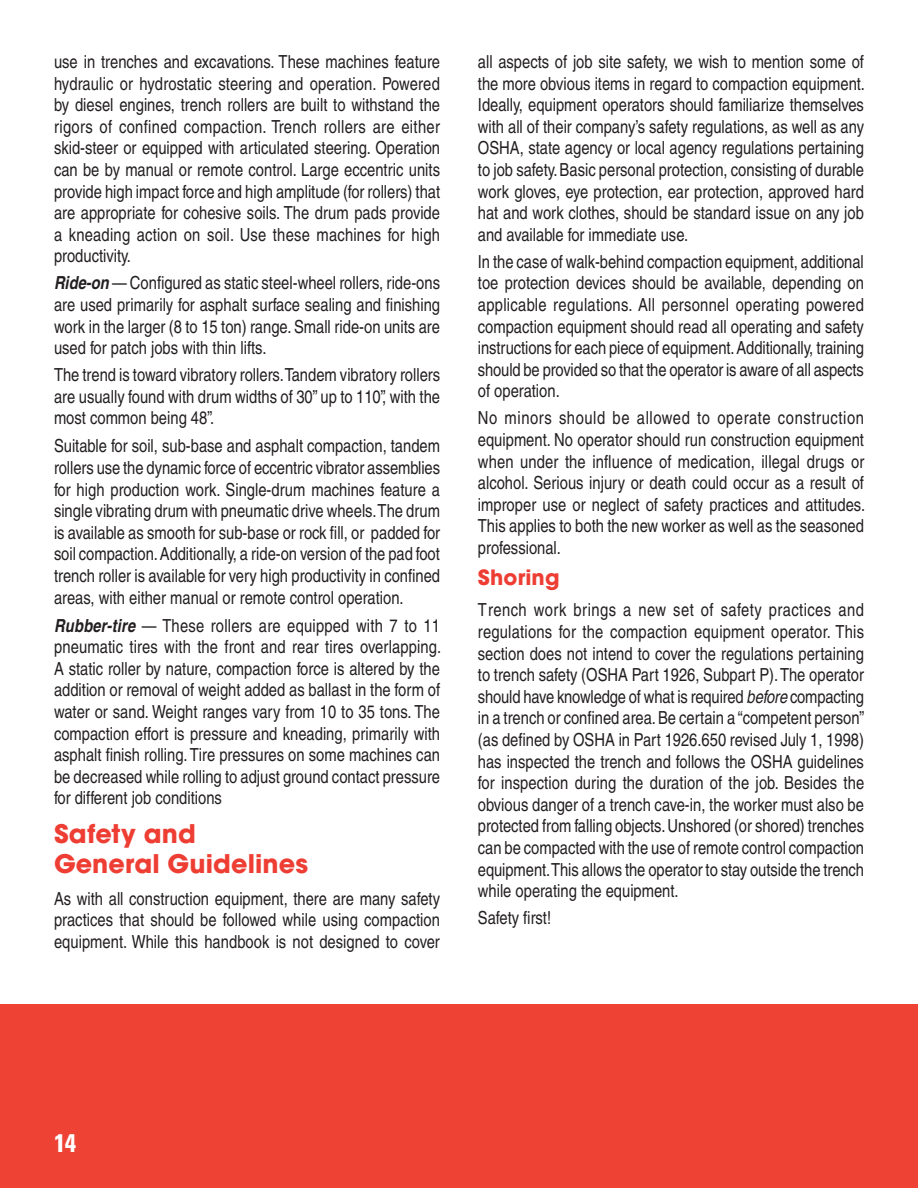
<style>
.page{position:relative;width:918px;height:1188px;background:#fff}
.page>*{position:absolute;margin:0;border:0;box-sizing:border-box;transform-origin:0 0}
.t1{font:700 25.5px/30.6px "ITC Avant Garde Std";letter-spacing:.005em;color:#ee3e34}
.t2{font:700 condensed 25.5px "Univers LT Std";color:#fff}
.t3{font:700 21px "ITC Avant Garde Std";letter-spacing:.005em;color:#ee3e34}
.t4{font:condensed 18px/21.6px "Helvetica";color:#231f20;text-align:justify}
.s1{font-weight:700;font-style:italic}
.s2{font-style:italic}
</style>
<div class="page">
<div style="left:190px;top:1004px;width:728px;height:184px;background:#ee4234"></div>
<div style="left:1px;top:1004px;width:728px;height:184px;background:#ee4234"></div>
<p class="t4" style="left:54px;top:51px;width:388px">use in trenches and excavations. These machines feature hydraulic or hydrostatic steering and operation. Powered by diesel engines, trench rollers are built to withstand the rigors of confined compaction. Trench rollers are either skid-steer or equipped with articulated steering. Operation can be by manual or remote control. Large eccentric units provide high impact force and high amplitude (for rollers) that are appropriate for cohesive soils. The drum pads provide a kneading action on soil. Use these machines for high productivity.</p>
<p class="t4" style="left:54px;top:272px;width:388px"><span class="s1">Ride-on</span> — Configured as static steel-wheel rollers, ride-ons are used primarily for asphalt surface sealing and finishing work in the larger (8 to 15 ton) range. Small ride-on units are used for patch jobs with thin lifts.</p>
<p class="t4" style="left:54px;top:364px;width:388px">The trend is toward vibratory rollers. Tandem vibratory rollers are usually found with drum widths of 30” up to 110”, with the most common being 48”.</p>
<p class="t4" style="left:54px;top:435px;width:388px">Suitable for soil, sub-base and asphalt compaction, tandem rollers use the dynamic force of eccentric vibrator assemblies for high production work. Single-drum machines feature a single vibrating drum with pneumatic drive wheels. The drum is available as smooth for sub-base or rock fill, or padded for soil compaction. Additionally, a ride-on version of the pad foot trench roller is available for very high productivity in confined areas, with either manual or remote control operation.</p>
<p class="t4" style="left:54px;top:614px;width:389px"><span class="s1">Rubber-tire</span> — These rollers are equipped with 7 to 11 pneumatic tires with the front and rear tires overlapping.<br>A static roller by nature, compaction force is altered by the addition or removal of weight added as ballast in the form of water or sand. Weight ranges vary from 10 to 35 tons. The compaction effort is pressure and kneading, primarily with asphalt finish rolling. Tire pressures on some machines can be decreased while rolling to adjust ground contact pressure for different job conditions</p>
<h1 class="t1" style="left:54px;top:818px;width:256px">Safety and<br>General Guidelines</h1>
<p class="t4" style="left:54px;top:887px;width:388px">As with all construction equipment, there are many safety practices that should be followed while using compaction equipment. While this handbook is not designed to cover</p>
<p class="t4" style="left:478px;top:51px;width:389px">all aspects of job site safety, we wish to mention some of the more obvious items in regard to compaction equipment.<br>Ideally, equipment operators should familiarize themselves with all of their company’s safety regulations, as well as any OSHA, state agency or local agency regulations pertaining to job safety. Basic personal protection, consisting of durable work gloves, eye protection, ear protection, approved hard hat and work clothes, should be standard issue on any job and available for immediate use.</p>
<p class="t4" style="left:478px;top:251px;width:388px">In the case of walk-behind compaction equipment, additional toe protection devices should be available, depending on applicable regulations. All personnel operating powered compaction equipment should read all operating and safety instructions for each piece of equipment. Additionally, training should be provided so that the operator is aware of all aspects of operation.</p>
<p class="t4" style="left:478px;top:407px;width:389px">No minors should be allowed to operate construction equipment. No operator should run construction equipment when under the influence of medication, illegal drugs or alcohol. Serious injury or death could occur as a result of improper use or neglect of safety practices and attitudes.<br>This applies to both the new worker as well as the seasoned professional.</p>
<p class="t3" style="left:478px;top:564px;width:83px">Shoring</p>
<p class="t4" style="left:478px;top:599px;width:388px">Trench work brings a new set of safety practices and regulations for the compaction equipment operator. This section does not intend to cover the regulations pertaining to trench safety (OSHA Part 1926, Subpart P). The operator should have knowledge of what is required <span class="s2">before</span> compacting in a trench or confined area. Be certain a “competent person” (as defined by OSHA in Part 1926.650 revised July 1, 1998) has inspected the trench and follows the OSHA guidelines for inspection during the duration of the job. Besides the obvious danger of a trench cave-in, the worker must also be protected from falling objects. Unshored (or shored) trenches can be compacted with the use of remote control compaction equipment. This allows the operator to stay outside the trench while operating the equipment.</p>
<p class="t4" style="left:478px;top:907px;width:75px">Safety first!</p>
<h1 class="t2" style="left:54px;top:1128px;width:24px">14</h1>
</div>
